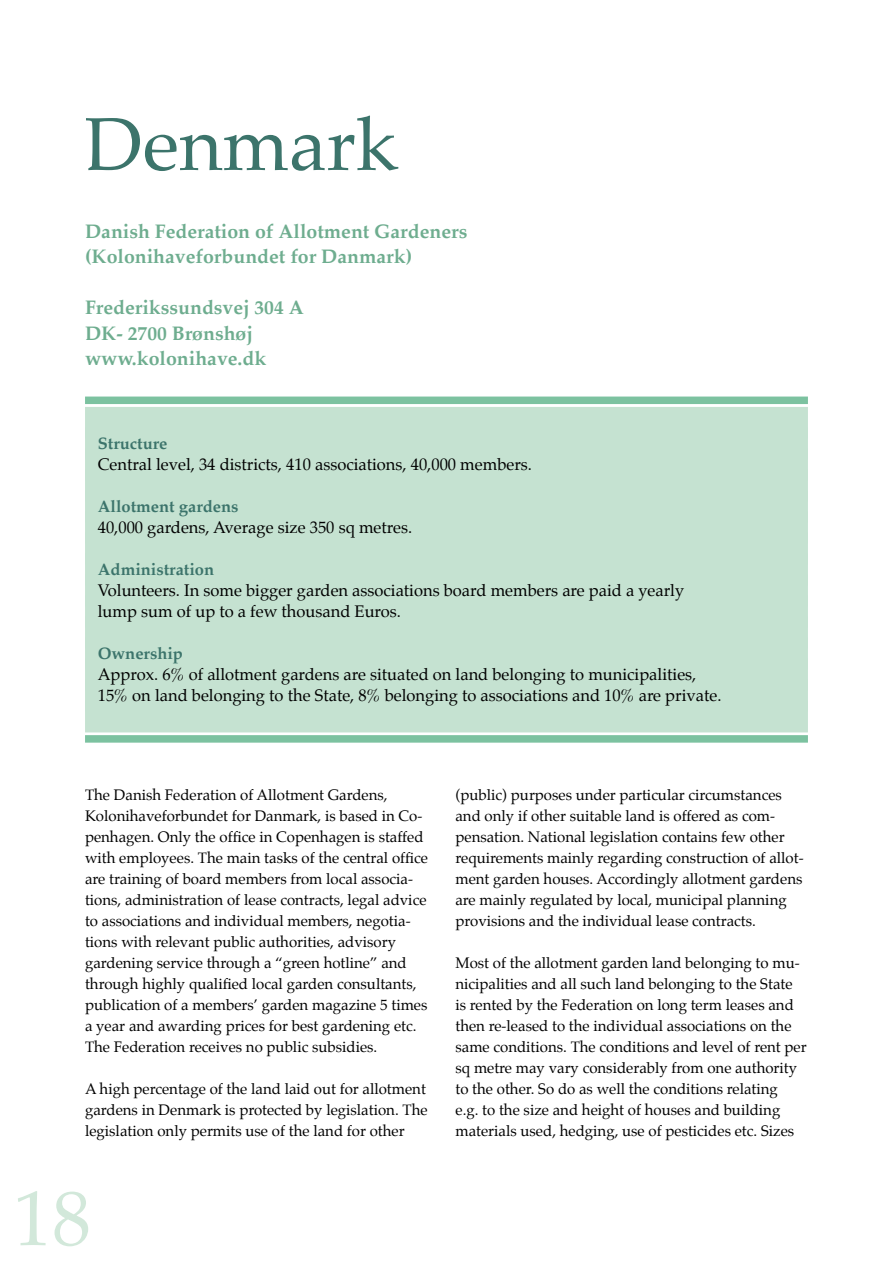
<style>
.page{position:relative;width:893px;height:1263px;background:#fff}
.page>*{position:absolute;margin:0;border:0;box-sizing:border-box;transform-origin:0 0}
.t1{font:78px "Palatino";color:#d2e8da}
.t2{font:75px "Palatino";color:#3c746b}
.t3{font:700 19.5px/25.5px "Palatino";color:#6ead8f}
.t4{font:16.5px/21px "Palatino";color:#000}
.t5{font:700 16.5px "Palatino";color:#3c746b}
.t6{font:15px/21px "Palatino";color:#000}
</style>
<div class="page">
<div style="left:85px;top:397px;width:723px;height:7px;background:#7cc2a0"></div>
<div style="left:85px;top:407px;width:723px;height:31px;background:#c5e2d1"></div>
<div style="left:85px;top:428px;width:723px;height:31px;background:#c5e2d1"></div>
<div style="left:85px;top:449px;width:723px;height:31px;background:#c5e2d1"></div>
<div style="left:85px;top:470px;width:723px;height:31px;background:#c5e2d1"></div>
<div style="left:85px;top:491px;width:723px;height:31px;background:#c5e2d1"></div>
<div style="left:85px;top:512px;width:723px;height:31px;background:#c5e2d1"></div>
<div style="left:85px;top:533px;width:723px;height:31px;background:#c5e2d1"></div>
<div style="left:85px;top:554px;width:723px;height:31px;background:#c5e2d1"></div>
<div style="left:85px;top:575px;width:723px;height:31px;background:#c5e2d1"></div>
<div style="left:85px;top:596px;width:723px;height:31px;background:#c5e2d1"></div>
<div style="left:85px;top:617px;width:723px;height:31px;background:#c5e2d1"></div>
<div style="left:85px;top:638px;width:723px;height:31px;background:#c5e2d1"></div>
<div style="left:85px;top:659px;width:723px;height:31px;background:#c5e2d1"></div>
<div style="left:85px;top:680px;width:723px;height:31px;background:#c5e2d1"></div>
<div style="left:85px;top:701px;width:723px;height:31px;background:#c5e2d1"></div>
<div style="left:85px;top:735px;width:723px;height:8px;background:#7cc2a0"></div>
<h2 class="t2" style="left:85px;top:82px;width:314px">Denmark</h2>
<h3 class="t3" style="left:85px;top:218px;width:384px">Danish Federation of Allotment Gardeners (Kolonihaveforbundet for Danmark)</h3>
<h3 class="t3" style="left:85px;top:294px;width:220px">Frederikssundsvej 304 A<br>DK- 2700 Brønshøj www.kolonihave.dk</h3>
<p class="t5" style="left:98px;top:429px;width:71px">Structure</p>
<p class="t4" style="left:98px;top:454px;width:436px">Central level, 34 districts, 410 associations, 40,000 members.</p>
<p class="t5" style="left:98px;top:492px;width:142px">Allotment gardens</p>
<p class="t4" style="left:98px;top:517px;width:316px">40,000 gardens, Average size 350 sq metres.</p>
<p class="t5" style="left:98px;top:555px;width:118px">Administration</p>
<p class="t4" style="left:98px;top:580px;width:588px">Volunteers. In some bigger garden associations board members are paid a yearly lump sum of up to a few thousand Euros.</p>
<p class="t5" style="left:98px;top:639px;width:87px">Ownership</p>
<p class="t4" style="left:98px;top:664px;width:625px">Approx. 6% of allotment gardens are situated on land belonging to municipalities,<br>15% on land belonging to the State, 8% belonging to associations and 10% are private.</p>
<p class="t6" style="left:85px;top:784px;width:345px">The Danish Federation of Allotment Gardens, Kolonihaveforbundet for Danmark, is based in Co&shy;penhagen. Only the office in Copenhagen is staffed with employees. The main tasks of the central office are training of board members from local associa&shy;tions, administration of lease contracts, legal advice to associations and individual members, negotia&shy;tions with relevant public authorities, advisory gardening service through a “green hotline” and through highly qualified local garden consultants, publication of a members’ garden magazine 5 times a year and awarding prices for best gardening etc.<br>The Federation receives no public subsidies.</p>
<p class="t6" style="left:85px;top:1078px;width:344px;text-align:justify">A high percentage of the land laid out for allotment gardens in Denmark is protected by legislation. The legislation only permits use of the land for other</p>
<h1 class="t1" style="left:13px;top:1154px;width:79px">18</h1>
<p class="t6" style="left:455px;top:784px;width:350px">(public) purposes under particular circumstances and only if other suitable land is offered as com&shy;pensation. National legislation contains few other requirements mainly regarding construction of allot&shy;ment garden houses. Accordingly allotment gardens are mainly regulated by local, municipal planning provisions and the individual lease contracts.</p>
<p class="t6" style="left:455px;top:952px;width:353px">Most of the allotment garden land belonging to mu&shy;nicipalities and all such land belonging to the State is rented by the Federation on long term leases and then re-leased to the individual associations on the same conditions. The conditions and level of rent per sq metre may vary considerably from one authority to the other. So do as well the conditions relating<br>e.g. to the size and height of houses and building materials used, hedging, use of pesticides etc. Sizes</p>
</div>
